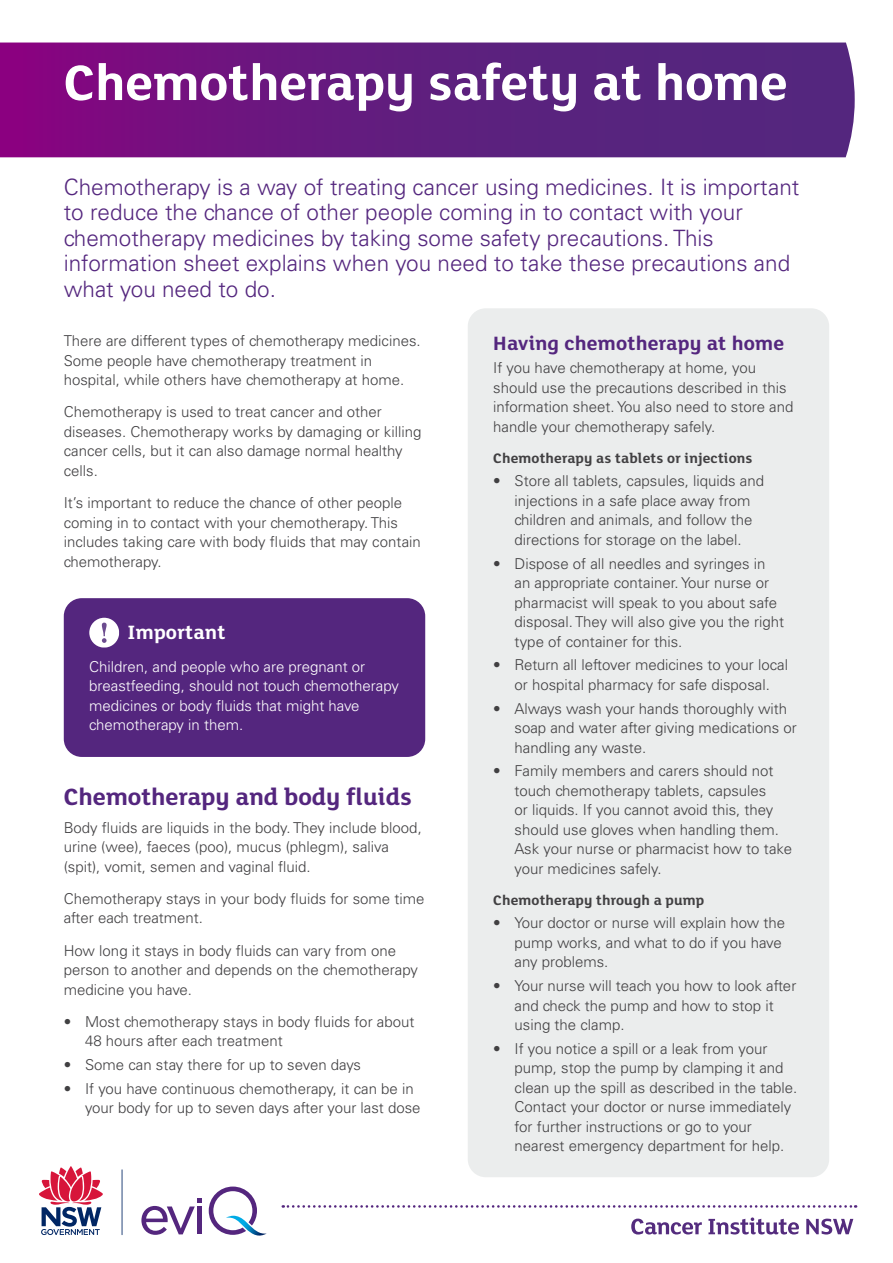
<style>
.page{position:relative;width:893px;height:1263px;background:#fff}
.page>*{position:absolute;margin:0;border:0;box-sizing:border-box;transform-origin:0 0}
.t1{font:700 54px "FS Lola";color:#fff}
.t2{font:700 25.5px "FS Lola";color:#54267e}
.t3{font:300 22.5px/25.5px "Univers LT Std";color:#54267e}
.t4{font:700 21px "FS Lola";letter-spacing:.01em;color:#54267e}
.t5{font:700 21px "FS Lola";letter-spacing:.01em;color:#fff}
.t6{font:300 15px/19.5px "Univers LT Std";color:#414042}
.t7{font:300 15px/19.5px "Univers LT Std";color:#fff}
.t8{font:700 15px "FS Lola";letter-spacing:.01em;color:#414042}
</style>
<div class="page">
<svg style="left:0;top:43px;width:855px;height:114px;background:#651b7e"></svg>
<hr style="left:122px;top:1169px;width:1px;height:66px;background:#002664">
<svg style="left:39px;top:1166px;width:64px;height:69px"></svg>
<svg style="left:141px;top:1198px;width:61px;height:37px"></svg>
<svg style="left:209px;top:1186px;width:58px;height:50px"></svg>
<svg style="left:283px;top:1205px;width:573px;height:3px"></svg>
<svg style="left:631px;top:1217px;width:222px;height:17px"></svg>
<div style="left:468px;top:308px;width:361px;height:869px;background:#ebeded;border-radius:18px"></div>
<div style="left:64px;top:598px;width:361px;height:159px;background:#54267e;border-radius:18px"></div>
<svg style="left:89px;top:618px;width:30px;height:29px"></svg>
<h1 class="t1" style="left:64px;top:45px;width:726px">Chemotherapy safety at home</h1>
<p class="t3" style="left:64px;top:174px;width:737px">Chemotherapy is a way of treating cancer using medicines. It is important to reduce the chance of other people coming in to contact with your chemotherapy medicines by taking some safety precautions. This information sheet explains when you need to take these precautions and what you need to do.</p>
<p class="t6" style="left:64px;top:331px;width:358px">There are different types of chemotherapy medicines.<br>Some people have chemotherapy treatment in hospital, while others have chemotherapy at home.</p>
<p class="t6" style="left:64px;top:402px;width:359px">Chemotherapy is used to treat cancer and other diseases. Chemotherapy works by damaging or killing cancer cells, but it can also damage normal healthy cells.</p>
<p class="t6" style="left:64px;top:493px;width:359px">It’s important to reduce the chance of other people coming in to contact with your chemotherapy. This includes taking care with body fluids that may contain chemotherapy.</p>
<h3 class="t4" style="left:493px;top:328px;width:292px">Having chemotherapy at home</h3>
<p class="t6" style="left:493px;top:358px;width:302px">If you have chemotherapy at home, you should use the precautions described in this information sheet. You also need to store and handle your chemotherapy safely.</p>
<p class="t8" style="left:493px;top:447px;width:261px">Chemotherapy as tablets or injections</p>
<p class="t6" style="left:514px;top:471px;width:251px;text-indent:-21px">• Store all tablets, capsules, liquids and injections in a safe place away from children and animals, and follow the directions for storage on the label.</p>
<p class="t6" style="left:514px;top:553px;width:271px;text-indent:-21px">• Dispose of all needles and syringes in an appropriate container. Your nurse or pharmacist will speak to you about safe disposal. They will also give you the right type of container for this.</p>
<p class="t6" style="left:493px;top:655px;width:296px;text-align:center">• Return all leftover medicines to your local or hospital pharmacy for safe disposal.</p>
<p class="t6" style="left:514px;top:698px;width:284px;text-indent:-21px">• Always wash your hands thoroughly with soap and water after giving medications or handling any waste.</p>
<p class="t6" style="left:514px;top:761px;width:279px;text-indent:-21px">• Family members and carers should not touch chemotherapy tablets, capsules<br>or liquids. If you cannot avoid this, they should use gloves when handling them.<br>Ask your nurse or pharmacist how to take your medicines safely.</p>
<p class="t8" style="left:493px;top:889px;width:213px">Chemotherapy through a pump</p>
<p class="t6" style="left:514px;top:913px;width:272px;text-indent:-21px">• Your doctor or nurse will explain how the pump works, and what to do if you have any problems.</p>
<p class="t6" style="left:514px;top:976px;width:283px;text-indent:-21px">• Your nurse will teach you how to look after and check the pump and how to stop it using the clamp.</p>
<p class="t6" style="left:514px;top:1039px;width:284px;text-indent:-21px">• If you notice a spill or a leak from your pump, stop the pump by clamping it and clean up the spill as described in the table.<br>Contact your doctor or nurse immediately for further instructions or go to your nearest emergency department for help.</p>
<h3 class="t5" style="left:128px;top:618px;width:99px">Important</h3>
<p class="t7" style="left:89px;top:657px;width:311px">Children, and people who are pregnant or breastfeeding, should not touch chemotherapy medicines or body fluids that might have chemotherapy in them.</p>
<h2 class="t2" style="left:64px;top:779px;width:349px">Chemotherapy and body fluids</h2>
<p class="t6" style="left:64px;top:817px;width:360px">Body fluids are liquids in the body. They include blood, urine (wee), faeces (poo), mucus (phlegm), saliva (spit), vomit, semen and vaginal fluid.</p>
<p class="t6" style="left:64px;top:889px;width:362px">Chemotherapy stays in your body fluids for some time after each treatment.</p>
<p class="t6" style="left:64px;top:940px;width:356px">How long it stays in body fluids can vary from one person to another and depends on the chemotherapy medicine you have.</p>
<p class="t6" style="left:85px;top:1012px;width:331px;text-indent:-21px">• Most chemotherapy stays in body fluids for about<br>48 hours after each treatment</p>
<p class="t6" style="left:64px;top:1055px;width:299px">• Some can stay there for up to seven days</p>
<p class="t6" style="left:85px;top:1079px;width:337px;text-indent:-21px">• If you have continuous chemotherapy, it can be in your body for up to seven days after your last dose</p>
</div>
